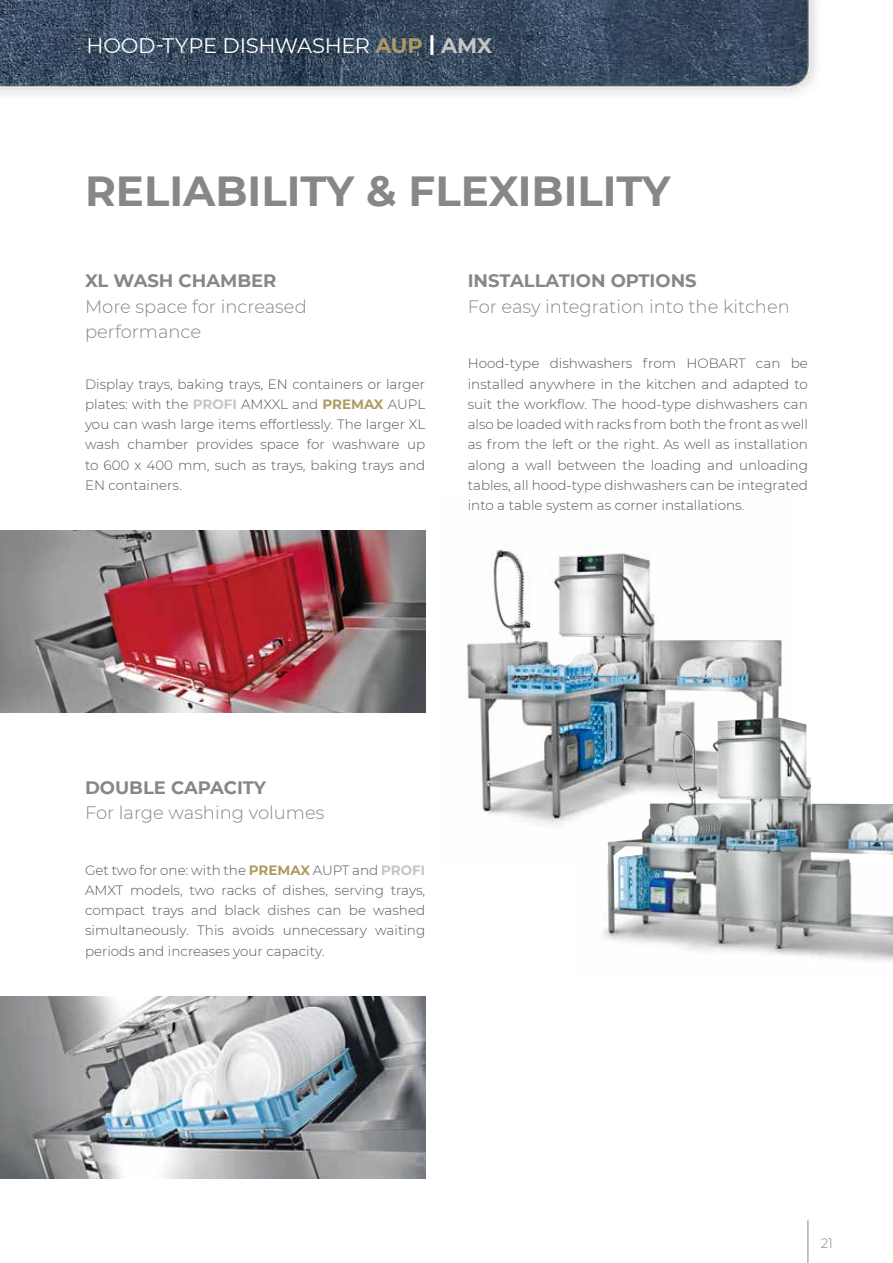
<style>
.page{position:relative;width:893px;height:1263px;background:#fff}
.page>*{position:absolute;margin:0;border:0;box-sizing:border-box;transform-origin:0 0}
.t1{font:700 42px "Montserrat";color:#878786}
.t2{font:21px "Montserrat";letter-spacing:-.01em;color:#fff}
.t3{font:300 18px/25.5px "Montserrat";color:#878786}
.t4{font:700 18px "Montserrat";color:#878786}
.t5{font:300 13.5px/20.2px "Montserrat";color:#565656;text-align:justify}
.t6{font:300 13.5px "Montserrat";color:#878786}
.s1{font-weight:700;color:#ae9a63}
.s2{font-weight:700}
.s3{font-weight:700;color:#c5c6c6}
</style>
<div class="page">
<hr style="left:807px;top:1220px;width:1px;height:43px;background:#878786">
<img style="left:466px;top:545px;width:328px;height:318px">
<img style="left:695px;top:718px;width:84px;height:85px">
<img style="left:602px;top:863px;width:291px;height:98px">
<img style="left:0;top:0;width:816px;height:95px">
<img style="left:0;top:530px;width:425px;height:183px">
<img style="left:0;top:996px;width:425px;height:182px">
<h2 class="t2" style="left:86px;top:31px;width:407px">HOOD-TYPE DISHWASHER <span class="s1">AUP</span> <span class="s2">|</span> <span class="s3">AMX</span></h2>
<h1 class="t1" style="left:85px;top:161px;width:587px">RELIABILITY &amp; FLEXIBILITY</h1>
<h3 class="t4" style="left:85px;top:268px;width:193px">XL WASH CHAMBER</h3>
<h3 class="t3" style="left:85px;top:293px;width:223px">More space for increased performance</h3>
<p class="t5" style="left:85px;top:373px;width:342px">Display trays, baking trays, EN containers or larger plates: with the <span class="s3">PROFI</span> AMXXL and <span class="s1">PREMAX</span> AUPL you can wash large items effortlessly. The larger XL wash chamber provides space for washware up to 600 x 400 mm, such as trays, baking trays and EN containers.</p>
<h3 class="t4" style="left:468px;top:268px;width:230px">INSTALLATION OPTIONS</h3>
<h3 class="t3" style="left:468px;top:293px;width:324px">For easy integration into the kitchen</h3>
<p class="t5" style="left:468px;top:353px;width:342px">Hood-type dishwashers from HOBART can be installed anywhere in the kitchen and adapted to suit the workflow. The hood-type dishwashers can also be loaded with racks from both the front as well as from the left or the right. As well as installation along a wall between the loading and unloading tables, all hood-type dishwashers can be integrated into a table system as corner installations.</p>
<h3 class="t4" style="left:85px;top:774px;width:182px">DOUBLE CAPACITY</h3>
<h3 class="t3" style="left:85px;top:799px;width:241px">For large washing volumes</h3>
<p class="t5" style="left:85px;top:859px;width:342px">Get two for one: with the <span class="s1">PREMAX</span> AUPT and <span class="s3">PROFI </span>AMXT models, two racks of dishes, serving trays, compact trays and black dishes can be washed simultaneously. This avoids unnecessary waiting periods and increases your capacity.</p>
<p class="t6" style="left:821px;top:1234px;width:14px">21</p>
</div>
